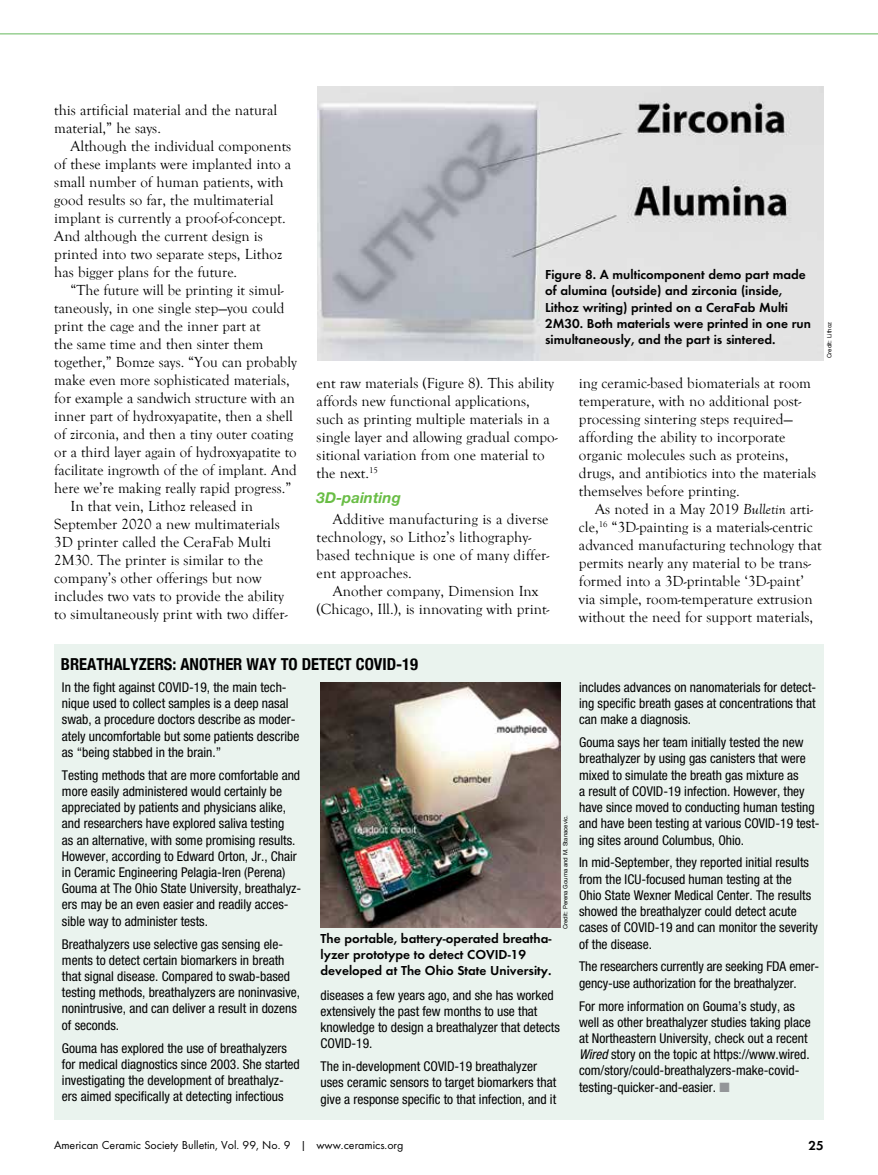
<style>
.page{position:relative;width:878px;height:1175px;background:#fff}
.page>*{position:absolute;margin:0;border:0;box-sizing:border-box;transform-origin:0 0}
.t1{font:700 condensed 16.5px "Helvetica Neue";color:#000}
.t2{font:15px/18px "Goudy Old Style T";color:#000}
.t3{font:italic 700 15px "Helvetica Neue";color:#69bd45}
.t4{font:condensed 13.5px/16.2px "Helvetica Neue";color:#000}
.t5{font:600 13.5px/16.2px "Futura T";color:#000}
.t6{font:12px "Futura T";color:#000}
.t7{font:6px "Helvetica Neue";color:#000}
.s1{font-style:italic}
.s2{color:#939598}
</style>
<div class="page">
<hr style="left:0;top:33px;width:878px;height:2px;background:#99d093">
<img style="left:317px;top:86px;width:507px;height:274px">
<div style="left:55px;top:644px;width:769px;height:475px;background:#eaf3ee"></div>
<img style="left:320px;top:682px;width:240px;height:245px">
<p class="t2" style="left:54px;top:101px;width:224px">this artificial material and the natural material,” he says.</p>
<p class="t2" style="left:54px;top:137px;width:238px;text-indent:16px">Although the individual components of these implants were implanted into a small number of human patients, with good results so far, the multimaterial implant is currently a proof-of-concept.<br>And although the current design is printed into two separate steps, Lithoz has bigger plans for the future.</p>
<p class="t2" style="left:70px;top:281px;width:215px">“The future will be printing it simul-</p>
<p class="t2" style="left:54px;top:299px;width:232px">taneously, in one single step—you could</p>
<p class="t2" style="left:54px;top:317px;width:208px">print the cage and the inner part at</p>
<p class="t2" style="left:54px;top:335px;width:211px">the same time and then sinter them</p>
<p class="t2" style="left:54px;top:353px;width:244px">together,” Bomze says. “You can probably</p>
<p class="t2" style="left:54px;top:371px;width:237px">make even more sophisticated materials,</p>
<p class="t2" style="left:54px;top:389px;width:242px">for example a sandwich structure with an</p>
<p class="t2" style="left:54px;top:407px;width:240px">inner part of hydroxyapatite, then a shell</p>
<p class="t2" style="left:54px;top:425px;width:240px">of zirconia, and then a tiny outer coating</p>
<p class="t2" style="left:54px;top:443px;width:244px">or a third layer again of hydroxyapatite to</p>
<p class="t2" style="left:54px;top:461px;width:244px">facilitate ingrowth of the of implant. And</p>
<p class="t2" style="left:54px;top:479px;width:238px">here we’re making really rapid progress.”</p>
<p class="t2" style="left:70px;top:497px;width:184px">In that vein, Lithoz released in</p>
<p class="t2" style="left:54px;top:515px;width:227px">September 2020 a new multimaterials</p>
<p class="t2" style="left:54px;top:533px;width:218px">3D printer called the CeraFab Multi</p>
<p class="t2" style="left:54px;top:551px;width:210px">2M30. The printer is similar to the</p>
<p class="t2" style="left:54px;top:569px;width:209px">company’s other offerings but now</p>
<p class="t2" style="left:54px;top:587px;width:231px">includes two vats to provide the ability</p>
<p class="t2" style="left:54px;top:605px;width:235px">to simultaneously print with two differ-</p>
<p class="t5" style="left:545px;top:266px;width:267px">Figure 8. A multicomponent demo part made of alumina (outside) and zirconia (inside, Lithoz writing) printed on a CeraFab Multi 2M30. Both materials were printed in one run simultaneously, and the part is sintered.</p>
<p class="t7" style="left:825px;top:358px;width:38px;rotate:-90deg">Credit: Lithoz</p>
<p class="t2" style="left:316px;top:374px;width:242px">ent raw materials (Figure 8). This ability affords new functional applications, such as printing multiple materials in a single layer and allowing gradual compo&shy;sitional variation from one material to the next.<sup>15</sup></p>
<p class="t3" style="left:316px;top:488px;width:86px">3D-painting</p>
<p class="t2" style="left:316px;top:510px;width:234px;text-indent:16px">Additive manufacturing is a diverse technology, so Lithoz’s lithography&shy;based technique is one of many differ&shy;ent approaches.</p>
<p class="t2" style="left:316px;top:582px;width:234px;text-align:center">Another company, Dimension Inx (Chicago, Ill.), is innovating with print-</p>
<p class="t2" style="left:579px;top:374px;width:239px">ing ceramic-based biomaterials at room temperature, with no additional post&shy;processing sintering steps required— affording the ability to incorporate organic molecules such as proteins, drugs, and antibiotics into the materials themselves before printing.</p>
<p class="t2" style="left:579px;top:500px;width:244px;text-indent:16px">As noted in a May 2019 <span class="s1">Bulletin</span> arti&shy;cle,<sup>16</sup> “3D-painting is a materials-centric advanced manufacturing technology that permits nearly any material to be trans&shy;formed into a 3D-printable ‘3D-paint’ via simple, room-temperature extrusion without the need for support materials,</p>
<p class="t1" style="left:61px;top:650px;width:359px">BREATHALYZERS: ANOTHER WAY TO DETECT COVID-19</p>
<p class="t4" style="left:62px;top:679px;width:239px">In the fight against COVID-19, the main tech&shy;nique used to collect samples is a deep nasal swab, a procedure doctors describe as moder&shy;ately uncomfortable but some patients describe as “being stabbed in the brain.”</p>
<p class="t4" style="left:62px;top:766px;width:241px">Testing methods that are more comfortable and more easily administered would certainly be appreciated by patients and physicians alike, and researchers have explored saliva testing<br>as an alternative, with some promising results.<br>However, according to Edward Orton, Jr., Chair in Ceramic Engineering Pelagia-Iren (Perena)<br>Gouma at The Ohio State University, breathalyz&shy;ers may be an even easier and readily acces&shy;sible way to administer tests.</p>
<p class="t4" style="left:62px;top:935px;width:240px">Breathalyzers use selective gas sensing ele&shy;ments to detect certain biomarkers in breath that signal disease. Compared to swab-based testing methods, breathalyzers are noninvasive, nonintrusive, and can deliver a result in dozens of seconds.</p>
<p class="t4" style="left:62px;top:1039px;width:239px">Gouma has explored the use of breathalyzers for medical diagnostics since 2003. She started investigating the development of breathalyz&shy;ers aimed specifically at detecting infectious</p>
<p class="t5" style="left:320px;top:929px;width:232px">The portable, battery-operated breatha&shy;lyzer prototype to detect COVID-19 developed at The Ohio State University.</p>
<p class="t7" style="left:561px;top:929px;width:115px;rotate:-90deg">Credit: Perena Gouma and M. Stanacevic.</p>
<p class="t4" style="left:320px;top:986px;width:241px">diseases a few years ago, and she has worked extensively the past few months to use that knowledge to design a breathalyzer that detects COVID-19.</p>
<p class="t4" style="left:320px;top:1058px;width:237px">The in-development COVID-19 breathalyzer uses ceramic sensors to target biomarkers that give a response specific to that infection, and it</p>
<p class="t4" style="left:579px;top:679px;width:239px;text-align:justify">includes advances on nanomaterials for detect&shy;ing specific breath gases at concentrations that can make a diagnosis.</p>
<p class="t4" style="left:579px;top:734px;width:242px">Gouma says her team initially tested the new breathalyzer by using gas canisters that were mixed to simulate the breath gas mixture as<br>a result of COVID-19 infection. However, they have since moved to conducting human testing and have been testing at various COVID-19 test&shy;ing sites around Columbus, Ohio.</p>
<p class="t4" style="left:579px;top:854px;width:240px">In mid-September, they reported initial results from the ICU-focused human testing at the<br>Ohio State Wexner Medical Center. The results showed the breathalyzer could detect acute cases of COVID-19 and can monitor the severity of the disease.</p>
<p class="t4" style="left:579px;top:958px;width:242px">The researchers currently are seeking FDA emer&shy;gency-use authorization for the breathalyzer.</p>
<p class="t4" style="left:579px;top:997px;width:233px">For more information on Gouma’s study, as well as other breathalyzer studies taking place at Northeastern University, check out a recent <span class="s1">Wired</span> story on the topic at https://www.wired. com/story/could-breathalyzers-make-covid&shy;testing-quicker-and-easier. <span class="s2">■</span></p>
<p class="t6" style="left:54px;top:1138px;width:351px">American Ceramic Society Bulletin, Vol. 99, No. 9 | www.ceramics.org</p>
<p class="t5" style="left:808px;top:1137px;width:17px">25</p>
</div>
